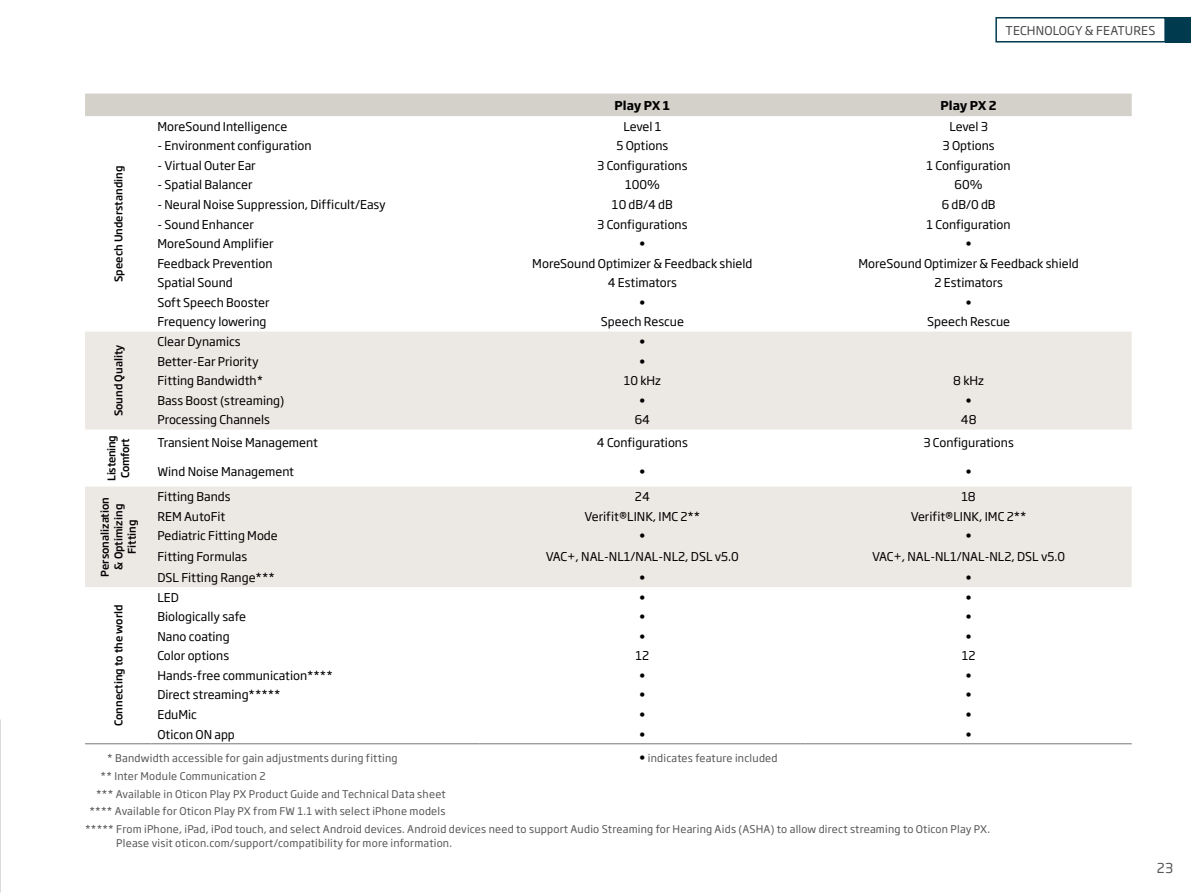
<style>
.page{position:relative;width:1191px;height:893px;background:#fff}
.page>*{position:absolute;margin:0;border:0;box-sizing:border-box;transform-origin:0 0}
.t1{font:13.5px "Soho Gothic Pro";color:#565655}
.t2{font:12px "Soho Gothic Pro";color:#000}
.t3{font:12px "Soho Gothic Pro";letter-spacing:.015em;color:#484847}
.t4{font:700 12px "Soho Gothic Pro";letter-spacing:-.015em;color:#000}
.t5{font:10.5px "Soho Gothic Pro";letter-spacing:.02em;color:#565655}
.t6{font:500 10.5px/13.5px "Soho Gothic Pro";color:#000;text-align:center}
.t7{font:500 10.5px/13.5px "Soho Gothic Pro";letter-spacing:-.02em;color:#000}
.s1{font-size:12px;color:#000}
</style>
<div class="page">
<div style="left:1165px;top:17px;width:26px;height:26px;background:#003a4e"></div>
<div style="left:995px;top:17px;width:170px;height:26px;border:2px solid #003a4e"></div>
<div style="left:85px;top:94px;width:1046px;height:22px;background:#d4d1cb"></div>
<svg style="left:85px;top:332px;width:1046px;height:255px;fill:#ece8e4"></svg>
<hr style="left:85px;top:743px;width:66px;height:1px;background:#777676">
<hr style="left:151px;top:743px;width:328px;height:1px;background:#777676">
<hr style="left:479px;top:743px;width:326px;height:1px;background:#777676">
<hr style="left:805px;top:743px;width:326px;height:1px;background:#777676">
<p class="t6" style="left:111px;top:282px;width:118px;rotate:-90deg">Speech Understanding</p>
<p class="t6" style="left:111px;top:416px;width:73px;rotate:-90deg">Sound Quality</p>
<p class="t3" style="left:1005px;top:21px;width:151px">TECHNOLOGY &amp; FEATURES</p>
<p class="t4" style="left:614px;top:96px;width:57px">Play PX 1</p>
<p class="t4" style="left:940px;top:96px;width:58px">Play PX 2</p>
<p class="t2" style="left:157px;top:117px;width:131px">MoreSound Intelligence</p>
<p class="t2" style="left:623px;top:117px;width:40px">Level 1</p>
<p class="t2" style="left:949px;top:117px;width:40px">Level 3</p>
<p class="t2" style="left:157px;top:136px;width:156px">- Environment configuration</p>
<p class="t2" style="left:616px;top:136px;width:53px">5 Options</p>
<p class="t2" style="left:942px;top:136px;width:54px">3 Options</p>
<p class="t2" style="left:157px;top:156px;width:100px">- Virtual Outer Ear</p>
<p class="t2" style="left:597px;top:156px;width:92px">3 Configurations</p>
<p class="t2" style="left:926px;top:156px;width:86px">1 Configuration</p>
<p class="t2" style="left:157px;top:176px;width:97px">- Spatial Balancer</p>
<p class="t2" style="left:625px;top:176px;width:36px">100%</p>
<p class="t2" style="left:954px;top:176px;width:30px">60%</p>
<p class="t2" style="left:157px;top:195px;width:230px">- Neural Noise Suppression, Difficult/Easy</p>
<p class="t2" style="left:612px;top:195px;width:62px">10 dB/4 dB</p>
<p class="t2" style="left:941px;top:195px;width:55px">6 dB/0 dB</p>
<p class="t2" style="left:157px;top:215px;width:98px">- Sound Enhancer</p>
<p class="t2" style="left:597px;top:215px;width:92px">3 Configurations</p>
<p class="t2" style="left:926px;top:215px;width:86px">1 Configuration</p>
<p class="t2" style="left:157px;top:234px;width:118px">MoreSound Amplifier</p>
<p class="t2" style="left:639px;top:234px;width:8px">•</p>
<p class="t2" style="left:965px;top:234px;width:8px">•</p>
<p class="t2" style="left:157px;top:254px;width:117px">Feedback Prevention</p>
<p class="t2" style="left:532px;top:254px;width:222px">MoreSound Optimizer &amp; Feedback shield</p>
<p class="t2" style="left:858px;top:254px;width:222px">MoreSound Optimizer &amp; Feedback shield</p>
<p class="t2" style="left:157px;top:274px;width:77px">Spatial Sound</p>
<p class="t2" style="left:608px;top:274px;width:71px">4 Estimators</p>
<p class="t2" style="left:934px;top:274px;width:70px">2 Estimators</p>
<p class="t2" style="left:157px;top:293px;width:114px">Soft Speech Booster</p>
<p class="t2" style="left:639px;top:293px;width:8px">•</p>
<p class="t2" style="left:965px;top:293px;width:8px">•</p>
<p class="t2" style="left:157px;top:313px;width:111px">Frequency lowering</p>
<p class="t2" style="left:601px;top:313px;width:85px">Speech Rescue</p>
<p class="t2" style="left:927px;top:313px;width:85px">Speech Rescue</p>
<p class="t2" style="left:157px;top:332px;width:85px">Clear Dynamics</p>
<p class="t2" style="left:639px;top:332px;width:8px">•</p>
<p class="t2" style="left:157px;top:352px;width:103px">Better-Ear Priority</p>
<p class="t2" style="left:639px;top:352px;width:8px">•</p>
<p class="t2" style="left:157px;top:372px;width:107px">Fitting Bandwidth*</p>
<p class="t2" style="left:623px;top:372px;width:39px">10 kHz</p>
<p class="t2" style="left:953px;top:372px;width:32px">8 kHz</p>
<p class="t2" style="left:157px;top:391px;width:128px">Bass Boost (streaming)</p>
<p class="t2" style="left:639px;top:391px;width:8px">•</p>
<p class="t2" style="left:965px;top:391px;width:8px">•</p>
<p class="t2" style="left:157px;top:411px;width:114px">Processing Channels</p>
<p class="t2" style="left:635px;top:411px;width:17px">64</p>
<p class="t2" style="left:960px;top:411px;width:17px">48</p>
<p class="t7" style="left:104px;top:481px;width:48px;rotate:-90deg">Listening<br>Comfort</p>
<p class="t2" style="left:157px;top:434px;width:162px">Transient Noise Management</p>
<p class="t2" style="left:597px;top:434px;width:92px">4 Configurations</p>
<p class="t2" style="left:923px;top:434px;width:92px">3 Configurations</p>
<p class="t2" style="left:157px;top:462px;width:138px">Wind Noise Management</p>
<p class="t2" style="left:639px;top:462px;width:8px">•</p>
<p class="t2" style="left:965px;top:462px;width:8px">•</p>
<p class="t6" style="left:98px;top:577px;width:81px;rotate:-90deg">Personalization &amp; Optimizing<br>Fitting</p>
<p class="t2" style="left:157px;top:487px;width:75px">Fitting Bands</p>
<p class="t2" style="left:635px;top:487px;width:16px">24</p>
<p class="t2" style="left:961px;top:487px;width:16px">18</p>
<p class="t2" style="left:157px;top:507px;width:69px">REM AutoFit</p>
<p class="t2" style="left:584px;top:507px;width:117px">Verifit®LINK, IMC 2**</p>
<p class="t2" style="left:910px;top:507px;width:117px">Verifit®LINK, IMC 2**</p>
<p class="t2" style="left:157px;top:526px;width:122px">Pediatric Fitting Mode</p>
<p class="t2" style="left:639px;top:526px;width:8px">•</p>
<p class="t2" style="left:965px;top:526px;width:8px">•</p>
<p class="t2" style="left:157px;top:547px;width:91px">Fitting Formulas</p>
<p class="t2" style="left:546px;top:547px;width:195px">VAC+, NAL-NL1/NAL-NL2, DSL v5.0</p>
<p class="t2" style="left:872px;top:547px;width:195px">VAC+, NAL-NL1/NAL-NL2, DSL v5.0</p>
<p class="t2" style="left:157px;top:568px;width:119px">DSL Fitting Range***</p>
<p class="t2" style="left:639px;top:568px;width:8px">•</p>
<p class="t2" style="left:965px;top:568px;width:8px">•</p>
<p class="t2" style="left:157px;top:588px;width:23px">LED</p>
<p class="t2" style="left:639px;top:588px;width:8px">•</p>
<p class="t2" style="left:965px;top:588px;width:8px">•</p>
<p class="t2" style="left:157px;top:607px;width:90px">Biologically safe</p>
<p class="t2" style="left:639px;top:607px;width:8px">•</p>
<p class="t2" style="left:965px;top:607px;width:8px">•</p>
<p class="t2" style="left:157px;top:627px;width:74px">Nano coating</p>
<p class="t2" style="left:639px;top:627px;width:8px">•</p>
<p class="t2" style="left:965px;top:627px;width:8px">•</p>
<p class="t2" style="left:157px;top:647px;width:73px">Color options</p>
<p class="t2" style="left:635px;top:647px;width:15px">12</p>
<p class="t2" style="left:961px;top:647px;width:15px">12</p>
<p class="t2" style="left:157px;top:666px;width:177px">Hands-free communication****</p>
<p class="t2" style="left:639px;top:666px;width:8px">•</p>
<p class="t2" style="left:965px;top:666px;width:8px">•</p>
<p class="t2" style="left:157px;top:686px;width:125px">Direct streaming*****</p>
<p class="t2" style="left:639px;top:686px;width:8px">•</p>
<p class="t2" style="left:965px;top:686px;width:8px">•</p>
<p class="t2" style="left:157px;top:705px;width:41px">EduMic</p>
<p class="t2" style="left:639px;top:705px;width:8px">•</p>
<p class="t2" style="left:965px;top:705px;width:8px">•</p>
<p class="t2" style="left:157px;top:725px;width:79px">Oticon ON app</p>
<p class="t2" style="left:639px;top:725px;width:8px">•</p>
<p class="t2" style="left:965px;top:725px;width:8px">•</p>
<p class="t5" style="left:107px;top:750px;width:292px">* Bandwidth accessible for gain adjustments during fitting</p>
<p class="t5" style="left:639px;top:750px;width:140px"><span class="s1">•</span> indicates feature included</p>
<p class="t5" style="left:101px;top:768px;width:167px">** Inter Module Communication 2</p>
<p class="t5" style="left:96px;top:786px;width:351px">*** Available in Oticon Play PX Product Guide and Technical Data sheet</p>
<p class="t5" style="left:89px;top:803px;width:357px">**** Available for Oticon Play PX from FW 1.1 with select iPhone models</p>
<p class="t5" style="left:85px;top:821px;width:906px">***** From iPhone, iPad, iPod touch, and select Android devices. Android devices need to support Audio Streaming for Hearing Aids (ASHA) to allow direct streaming to Oticon Play PX.</p>
<p class="t5" style="left:116px;top:835px;width:337px">Please visit oticon.com/support/compatibility for more information.</p>
<p class="t6" style="left:111px;top:726px;width:123px;rotate:-90deg">Connecting to the world</p>
<p class="t1" style="left:1157px;top:858px;width:18px">23</p>
</div>
